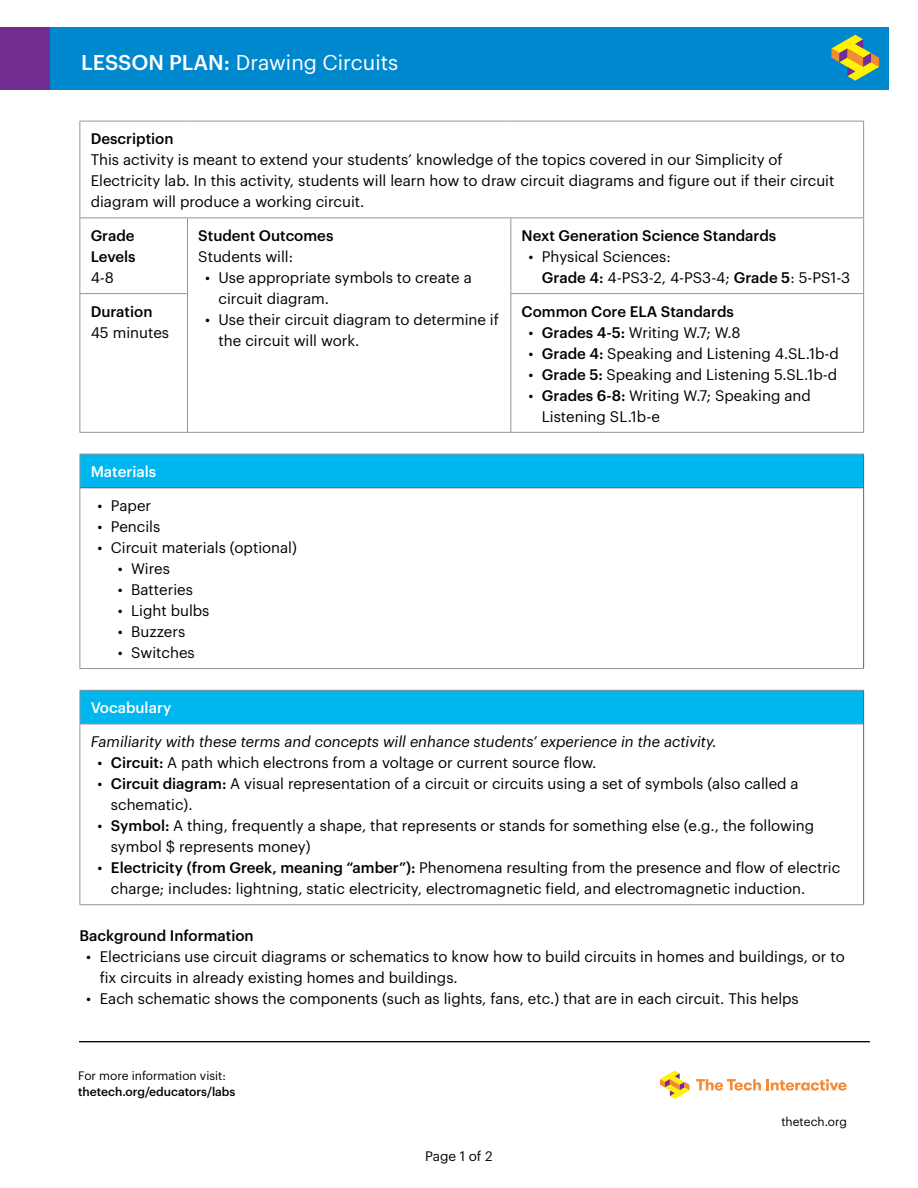
<style>
.page{position:relative;width:918px;height:1188px;background:#fff}
.page>*{position:absolute;margin:0;border:0;box-sizing:border-box;transform-origin:0 0}
.t1{font:21px "Graphik";color:#fff}
.t2{font:15px/21px "Graphik";color:#000}
.t3{font:500 15px/21px "Graphik";color:#000}
.t4{font:italic 15px "Graphik";color:#000}
.t5{font:500 15px "Graphik";color:#fff}
.t6{font:13.5px "Graphik";color:#000}
.t7{font:12px "Graphik";color:#000}
.t8{font:500 12px "Graphik";color:#000}
.s1{font-weight:500}
</style>
<div class="page">
<div style="left:26px;top:27px;width:864px;height:63px;background:#0088ce"></div>
<svg style="left:831px;top:35px;width:48px;height:46px"></svg>
<hr style="left:79px;top:1041px;width:791px;height:1px;background:#000">
<div style="left:0;top:27px;width:50px;height:63px;background:#712d91"></div>
<svg style="left:660px;top:1071px;width:29px;height:28px"></svg>
<svg style="left:696px;top:1079px;width:151px;height:12px"></svg>
<hr style="left:80px;top:121px;width:108px;height:1px;background:#939598">
<hr style="left:80px;top:121px;width:1px;height:96px;background:#939598">
<hr style="left:188px;top:121px;width:323px;height:1px;background:#939598">
<hr style="left:511px;top:121px;width:353px;height:1px;background:#939598">
<hr style="left:863px;top:121px;width:1px;height:96px;background:#939598">
<hr style="left:80px;top:217px;width:108px;height:1px;background:#939598">
<hr style="left:80px;top:218px;width:1px;height:75px;background:#939598">
<hr style="left:188px;top:217px;width:323px;height:1px;background:#939598">
<hr style="left:187px;top:218px;width:1px;height:75px;background:#939598">
<hr style="left:511px;top:217px;width:353px;height:1px;background:#939598">
<hr style="left:510px;top:218px;width:1px;height:75px;background:#939598">
<hr style="left:863px;top:218px;width:1px;height:75px;background:#939598">
<hr style="left:80px;top:293px;width:108px;height:1px;background:#939598">
<hr style="left:80px;top:294px;width:1px;height:138px;background:#939598">
<hr style="left:187px;top:294px;width:1px;height:138px;background:#939598">
<hr style="left:510px;top:293px;width:354px;height:1px;background:#939598">
<hr style="left:510px;top:294px;width:1px;height:138px;background:#939598">
<hr style="left:863px;top:294px;width:1px;height:138px;background:#939598">
<hr style="left:80px;top:432px;width:108px;height:1px;background:#939598">
<hr style="left:188px;top:432px;width:323px;height:1px;background:#939598">
<hr style="left:511px;top:432px;width:353px;height:1px;background:#939598">
<div style="left:80px;top:454px;width:784px;height:34px;background:#00b6ef"></div>
<hr style="left:863px;top:454px;width:1px;height:33px;background:#636466">
<hr style="left:863px;top:488px;width:1px;height:180px;background:#636466">
<hr style="left:80px;top:454px;width:784px;height:1px;background:#939598">
<hr style="left:80px;top:454px;width:1px;height:34px;background:#939598">
<hr style="left:80px;top:488px;width:1px;height:180px;background:#939598">
<hr style="left:80px;top:668px;width:784px;height:1px;background:#939598">
<hr style="left:80px;top:487px;width:784px;height:1px;background:#636466">
<div style="left:80px;top:690px;width:784px;height:34px;background:#00b6ef"></div>
<hr style="left:863px;top:691px;width:1px;height:33px;background:#636466">
<hr style="left:863px;top:724px;width:1px;height:180px;background:#636466">
<hr style="left:80px;top:690px;width:784px;height:1px;background:#939598">
<hr style="left:80px;top:691px;width:1px;height:33px;background:#939598">
<hr style="left:80px;top:724px;width:783px;height:1px;background:#939598">
<hr style="left:80px;top:724px;width:1px;height:180px;background:#939598">
<hr style="left:80px;top:904px;width:784px;height:1px;background:#939598">
<h1 class="t1" style="left:81px;top:46px;width:319px"><span class="s1">LESSON PLAN:</span> Drawing Circuits</h1>
<p class="t3" style="left:91px;top:127px;width:84px">Description</p>
<p class="t2" style="left:91px;top:148px;width:745px">This activity is meant to extend your students’ knowledge of the topics covered in our Simplicity of<br>Electricity lab. In this activity, students will learn how to draw circuit diagrams and figure out if their circuit diagram will produce a working circuit.</p>
<p class="t3" style="left:91px;top:224px;width:46px">Grade<br>Levels</p>
<p class="t2" style="left:91px;top:266px;width:25px">4-8</p>
<p class="t3" style="left:198px;top:224px;width:137px">Student Outcomes</p>
<p class="t2" style="left:198px;top:245px;width:96px">Students will:</p>
<p class="t2" style="left:219px;top:266px;width:255px;text-indent:-14px">• Use appropriate symbols to create a circuit diagram.</p>
<p class="t2" style="left:219px;top:308px;width:282px;text-indent:-14px">• Use their circuit diagram to determine if the circuit will work.</p>
<p class="t3" style="left:522px;top:224px;width:256px">Next Generation Science Standards</p>
<p class="t2" style="left:542px;top:245px;width:310px;text-indent:-14px">• Physical Sciences:<br><span class="s1">Grade 4:</span> 4-PS3-2, 4-PS3-4; <span class="s1">Grade 5</span>: 5-PS1-3</p>
<p class="t3" style="left:522px;top:299px;width:214px">Common Core ELA Standards</p>
<p class="t2" style="left:528px;top:320px;width:214px">• <span class="s1">Grades 4-5:</span> Writing W.7; W.8</p>
<p class="t2" style="left:528px;top:341px;width:312px">• <span class="s1">Grade 4:</span> Speaking and Listening 4.SL.1b-d</p>
<p class="t2" style="left:528px;top:362px;width:310px">• <span class="s1">Grade 5:</span> Speaking and Listening 5.SL.1b-d</p>
<p class="t2" style="left:542px;top:383px;width:271px;text-indent:-13px">• <span class="s1">Grades 6-8:</span> Writing W.7; Speaking and<br>Listening SL.1b-e</p>
<p class="t3" style="left:91px;top:299px;width:63px">Duration</p>
<p class="t2" style="left:91px;top:320px;width:80px">45 minutes</p>
<p class="t5" style="left:91px;top:460px;width:67px">Materials</p>
<p class="t2" style="left:97px;top:494px;width:55px">• Paper</p>
<p class="t2" style="left:97px;top:515px;width:64px">• Pencils</p>
<p class="t2" style="left:97px;top:536px;width:201px">• Circuit materials (optional)</p>
<p class="t2" style="left:118px;top:557px;width:54px">• Wires</p>
<p class="t2" style="left:118px;top:578px;width:77px">• Batteries</p>
<p class="t2" style="left:118px;top:599px;width:93px">• Light bulbs</p>
<p class="t2" style="left:118px;top:620px;width:69px">• Buzzers</p>
<p class="t2" style="left:118px;top:641px;width:79px">• Switches</p>
<p class="t5" style="left:91px;top:696px;width:82px">Vocabulary</p>
<p class="t4" style="left:91px;top:730px;width:628px">Familiarity with these terms and concepts will enhance students’ experience in the activity.</p>
<p class="t2" style="left:97px;top:751px;width:501px">• <span class="s1">Circuit:</span> A path which electrons from a voltage or current source flow.</p>
<p class="t2" style="left:111px;top:772px;width:689px;text-indent:-14px">• <span class="s1">Circuit diagram:</span> A visual representation of a circuit or circuits using a set of symbols (also called a schematic).</p>
<p class="t2" style="left:111px;top:814px;width:705px;text-indent:-14px">• <span class="s1">Symbol:</span> A thing, frequently a shape, that represents or stands for something else (e.g., the following symbol $ represents money)</p>
<p class="t2" style="left:111px;top:856px;width:731px;text-indent:-14px">• <span class="s1">Electricity (from Greek, meaning “amber”):</span> Phenomena resulting from the presence and flow of electric charge; includes: lightning, static electricity, electromagnetic field, and electromagnetic induction.</p>
<p class="t3" style="left:80px;top:924px;width:176px">Background Information</p>
<p class="t2" style="left:100px;top:945px;width:747px;text-indent:-14px">• Electricians use circuit diagrams or schematics to know how to build circuits in homes and buildings, or to fix circuits in already existing homes and buildings.</p>
<p class="t2" style="left:86px;top:987px;width:714px">• Each schematic shows the components (such as lights, fans, etc.) that are in each circuit. This helps</p>
<p class="t7" style="left:78px;top:1067px;width:149px">For more information visit:</p>
<p class="t8" style="left:78px;top:1082px;width:159px">thetech.org/educators/labs</p>
<p class="t6" style="left:425px;top:1146px;width:69px">Page 1 of 2</p>
<p class="t7" style="left:781px;top:1113px;width:67px">thetech.org</p>
</div>
